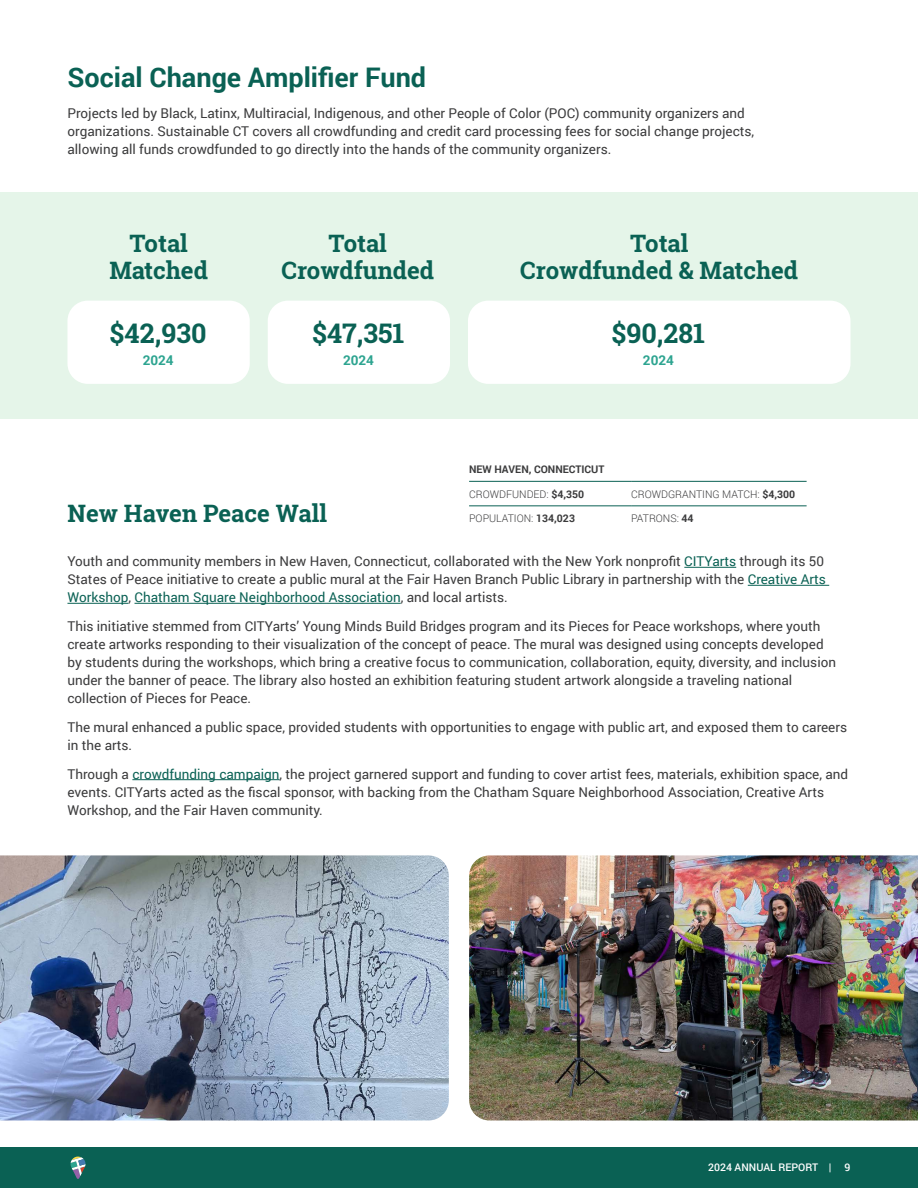
<style>
.page{position:relative;width:918px;height:1188px;background:#fff}
.page>*{position:absolute;margin:0;border:0;box-sizing:border-box;transform-origin:0 0}
.t1{font:700 27px "Roboto";color:#0a6154}
.t2{font:700 27px "Roboto Slab";color:#0a6154}
.t3{font:700 24px/27px "Roboto Slab";color:#0a6154;text-align:center}
.t4{font:13.5px/18px "Roboto";color:#3b3b3c}
.t5{font:700 13.5px "Roboto";color:#2da490}
.t6{font:300 10.5px "Roboto";color:#3b3b3c}
.t7{font:700 10.5px "Roboto";color:#3b3b3c}
.t8{font:500 10.5px "Roboto";color:#fff}
.s1{font-weight:700}
.s2{color:#0a6154}
</style>
<div class="page">
<div style="left:0;top:192px;width:918px;height:227px;background:#e5f5e9"></div>
<div style="left:67px;top:301px;width:183px;height:83px;background:#fff;border-radius:20px"></div>
<div style="left:268px;top:301px;width:182px;height:83px;background:#fff;border-radius:20px"></div>
<div style="left:468px;top:301px;width:382px;height:83px;background:#fff;border-radius:20px"></div>
<hr style="left:684px;top:567px;width:52px;height:1px;background:#0a6154">
<hr style="left:748px;top:585px;width:81px;height:1px;background:#0a6154">
<hr style="left:67px;top:603px;width:61px;height:1px;background:#0a6154">
<hr style="left:135px;top:603px;width:266px;height:1px;background:#0a6154">
<hr style="left:132px;top:779px;width:148px;height:1px;background:#0a6154">
<hr style="left:469px;top:481px;width:162px;height:1px;background:#0a6154">
<hr style="left:631px;top:481px;width:176px;height:1px;background:#0a6154">
<hr style="left:469px;top:505px;width:162px;height:1px;background:#0a6154">
<hr style="left:631px;top:505px;width:176px;height:1px;background:#0a6154">
<img style="left:0;top:855px;width:449px;height:265px">
<img style="left:469px;top:855px;width:449px;height:265px">
<div style="left:0;top:1148px;width:918px;height:40px;background:#0a6154"></div>
<svg style="left:71px;top:1156px;width:14px;height:23px"></svg>
<h1 class="t1" style="left:68px;top:58px;width:360px">Social Change Amplifier Fund</h1>
<p class="t4" style="left:68px;top:104px;width:688px">Projects led by Black, Latinx, Multiracial, Indigenous, and other People of Color (POC) community organizers and organizations. Sustainable CT covers all crowdfunding and credit card processing fees for social change projects, allowing all funds crowdfunded to go directly into the hands of the community organizers.</p>
<h2 class="t3" style="left:109px;top:230px;width:100px">Total<br>Matched</h2>
<h2 class="t3" style="left:281px;top:230px;width:154px">Total<br>Crowdfunded</h2>
<h2 class="t3" style="left:520px;top:230px;width:279px">Total<br>Crowdfunded &amp; Matched</h2>
<h1 class="t2" style="left:110px;top:315px;width:98px">$42,930</h1>
<p class="t5" style="left:143px;top:351px;width:32px">2024</p>
<h1 class="t2" style="left:312px;top:315px;width:94px">$47,351</h1>
<p class="t5" style="left:343px;top:351px;width:32px">2024</p>
<h1 class="t2" style="left:612px;top:315px;width:95px">$90,281</h1>
<p class="t5" style="left:643px;top:351px;width:32px">2024</p>
<p class="t7" style="left:469px;top:462px;width:137px">NEW HAVEN, CONNECTICUT</p>
<p class="t6" style="left:469px;top:487px;width:117px">CROWDFUNDED: <span class="s1">$4,350</span></p>
<p class="t6" style="left:631px;top:487px;width:166px">CROWDGRANTING MATCH: <span class="s1">$4,300</span></p>
<h2 class="t3" style="left:67px;top:500px;width:261px">New Haven Peace Wall</h2>
<p class="t6" style="left:469px;top:511px;width:107px">POPULATION: <span class="s1">134,023</span></p>
<p class="t6" style="left:631px;top:511px;width:64px">PATRONS: <span class="s1">44</span></p>
<p class="t4" style="left:67px;top:552px;width:760px">Youth and community members in New Haven, Connecticut, collaborated with the New York nonprofit <span class="s2">CITYarts</span> through its 50<br>States of Peace initiative to create a public mural at the Fair Haven Branch Public Library in partnership with the <span class="s2">Creative Arts<br>Workshop</span>, <span class="s2">Chatham Square Neighborhood Association</span>, and local artists.</p>
<p class="t4" style="left:67px;top:617px;width:770px">This initiative stemmed from CITYarts’ Young Minds Build Bridges program and its Pieces for Peace workshops, where youth create artworks responding to their visualization of the concept of peace. The mural was designed using concepts developed by students during the workshops, which bring a creative focus to communication, collaboration, equity, diversity, and inclusion under the banner of peace. The library also hosted an exhibition featuring student artwork alongside a traveling national collection of Pieces for Peace.</p>
<p class="t4" style="left:67px;top:718px;width:781px">The mural enhanced a public space, provided students with opportunities to engage with public art, and exposed them to careers in the arts.</p>
<p class="t4" style="left:67px;top:764px;width:782px">Through a <span class="s2">crowdfunding campaign</span>, the project garnered support and funding to cover artist fees, materials, exhibition space, and events. CITYarts acted as the fiscal sponsor, with backing from the Chatham Square Neighborhood Association, Creative Arts<br>Workshop, and the Fair Haven community.</p>
<p class="t8" style="left:708px;top:1160px;width:144px">2024 ANNUAL REPORT | 9</p>
</div>
